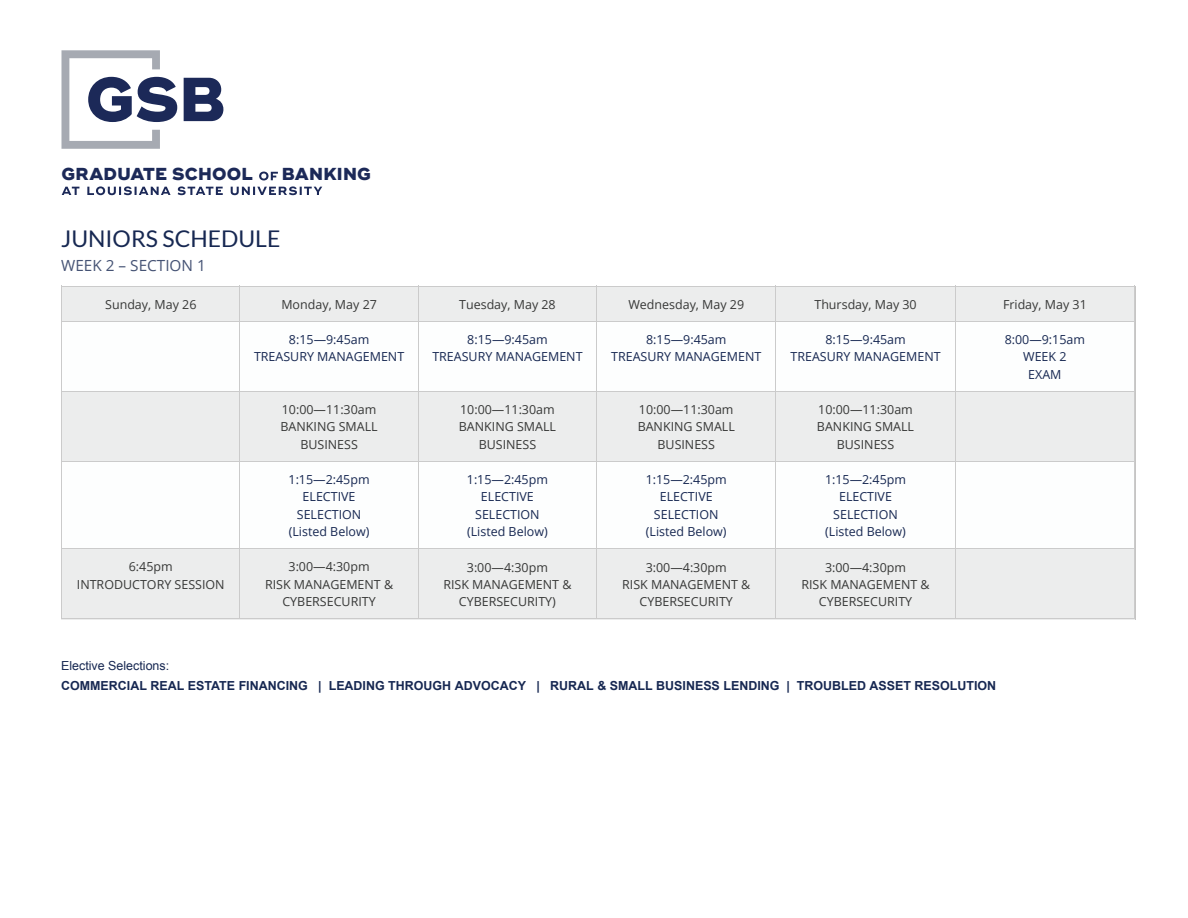
<style>
.page{position:relative;width:1188px;height:918px;background:#fff}
.page>*{position:absolute;margin:0;border:0;box-sizing:border-box;transform-origin:0 0}
.t1{font:800 61.95px "Ridley Grotesk";color:#1c2958}
.t2{font:22.95px "Lato";color:#172852}
.t3{font:800 17.4px "Ridley Grotesk";letter-spacing:.01em;color:#1c2958}
.t4{font:15.3px "Open Sans";color:#172852}
.t5{font:12.45px/17.2px "Open Sans";color:#373837;text-align:center}
.t6{font:12.45px/17.2px "Open Sans";color:#172852;text-align:center}
.t7{font:700 12.45px "Arial";color:#172852}
.t8{font:12.45px "Arial";color:#172852}
</style>
<div class="page">
<div style="left:61px;top:286px;width:1074px;height:333px;background:#eceded"></div>
<div style="left:61px;top:321px;width:179px;height:70px;background:#fdfefe"></div>
<div style="left:240px;top:321px;width:178px;height:70px;background:#fdfefe"></div>
<div style="left:418px;top:321px;width:178px;height:70px;background:#fdfefe"></div>
<div style="left:596px;top:321px;width:179px;height:70px;background:#fdfefe"></div>
<div style="left:775px;top:321px;width:180px;height:70px;background:#fdfefe"></div>
<div style="left:955px;top:321px;width:179px;height:70px;background:#fdfefe"></div>
<div style="left:61px;top:461px;width:179px;height:87px;background:#fdfefe"></div>
<div style="left:240px;top:461px;width:178px;height:87px;background:#fdfefe"></div>
<div style="left:418px;top:461px;width:178px;height:87px;background:#fdfefe"></div>
<div style="left:596px;top:461px;width:179px;height:87px;background:#fdfefe"></div>
<div style="left:775px;top:461px;width:180px;height:87px;background:#fdfefe"></div>
<div style="left:955px;top:461px;width:179px;height:87px;background:#fdfefe"></div>
<hr style="left:955px;top:618px;width:180px;height:1px;background:#cbcbcb">
<hr style="left:1134px;top:548px;width:1px;height:71px;background:#cbcbcb">
<hr style="left:775px;top:618px;width:181px;height:1px;background:#cbcbcb">
<hr style="left:955px;top:548px;width:1px;height:71px;background:#cbcbcb">
<hr style="left:596px;top:618px;width:180px;height:1px;background:#cbcbcb">
<hr style="left:775px;top:548px;width:1px;height:71px;background:#cbcbcb">
<hr style="left:418px;top:618px;width:179px;height:1px;background:#cbcbcb">
<hr style="left:596px;top:548px;width:1px;height:71px;background:#cbcbcb">
<hr style="left:240px;top:618px;width:179px;height:1px;background:#cbcbcb">
<hr style="left:418px;top:548px;width:1px;height:71px;background:#cbcbcb">
<hr style="left:61px;top:618px;width:179px;height:1px;background:#cbcbcb">
<hr style="left:61px;top:548px;width:1px;height:71px;background:#cbcbcb">
<hr style="left:240px;top:548px;width:1px;height:71px;background:#cbcbcb">
<hr style="left:955px;top:548px;width:180px;height:1px;background:#cbcbcb">
<hr style="left:1134px;top:461px;width:1px;height:88px;background:#cbcbcb">
<hr style="left:775px;top:548px;width:181px;height:1px;background:#cbcbcb">
<hr style="left:955px;top:461px;width:1px;height:88px;background:#cbcbcb">
<hr style="left:596px;top:548px;width:180px;height:1px;background:#cbcbcb">
<hr style="left:775px;top:461px;width:1px;height:88px;background:#cbcbcb">
<hr style="left:418px;top:548px;width:179px;height:1px;background:#cbcbcb">
<hr style="left:596px;top:461px;width:1px;height:88px;background:#cbcbcb">
<hr style="left:240px;top:548px;width:179px;height:1px;background:#cbcbcb">
<hr style="left:418px;top:461px;width:1px;height:88px;background:#cbcbcb">
<hr style="left:61px;top:548px;width:179px;height:1px;background:#cbcbcb">
<hr style="left:61px;top:461px;width:1px;height:88px;background:#cbcbcb">
<hr style="left:240px;top:461px;width:1px;height:88px;background:#cbcbcb">
<hr style="left:955px;top:461px;width:180px;height:1px;background:#cbcbcb">
<hr style="left:1134px;top:391px;width:1px;height:71px;background:#cbcbcb">
<hr style="left:775px;top:461px;width:181px;height:1px;background:#cbcbcb">
<hr style="left:955px;top:391px;width:1px;height:71px;background:#cbcbcb">
<hr style="left:596px;top:461px;width:180px;height:1px;background:#cbcbcb">
<hr style="left:775px;top:391px;width:1px;height:71px;background:#cbcbcb">
<hr style="left:418px;top:461px;width:179px;height:1px;background:#cbcbcb">
<hr style="left:596px;top:391px;width:1px;height:71px;background:#cbcbcb">
<hr style="left:240px;top:461px;width:179px;height:1px;background:#cbcbcb">
<hr style="left:418px;top:391px;width:1px;height:71px;background:#cbcbcb">
<hr style="left:61px;top:461px;width:179px;height:1px;background:#cbcbcb">
<hr style="left:61px;top:391px;width:1px;height:71px;background:#cbcbcb">
<hr style="left:240px;top:391px;width:1px;height:71px;background:#cbcbcb">
<hr style="left:955px;top:391px;width:180px;height:1px;background:#cbcbcb">
<hr style="left:1134px;top:321px;width:1px;height:71px;background:#cbcbcb">
<hr style="left:775px;top:391px;width:181px;height:1px;background:#cbcbcb">
<hr style="left:955px;top:321px;width:1px;height:71px;background:#cbcbcb">
<hr style="left:596px;top:391px;width:180px;height:1px;background:#cbcbcb">
<hr style="left:775px;top:321px;width:1px;height:71px;background:#cbcbcb">
<hr style="left:418px;top:391px;width:179px;height:1px;background:#cbcbcb">
<hr style="left:596px;top:321px;width:1px;height:71px;background:#cbcbcb">
<hr style="left:240px;top:391px;width:179px;height:1px;background:#cbcbcb">
<hr style="left:418px;top:321px;width:1px;height:71px;background:#cbcbcb">
<hr style="left:61px;top:391px;width:179px;height:1px;background:#cbcbcb">
<hr style="left:61px;top:321px;width:1px;height:71px;background:#cbcbcb">
<hr style="left:240px;top:321px;width:1px;height:71px;background:#cbcbcb">
<hr style="left:955px;top:286px;width:180px;height:1px;background:#cbcbcb">
<hr style="left:955px;top:321px;width:180px;height:1px;background:#cbcbcb">
<hr style="left:1134px;top:286px;width:1px;height:36px;background:#cbcbcb">
<hr style="left:775px;top:286px;width:181px;height:1px;background:#cbcbcb">
<hr style="left:775px;top:321px;width:181px;height:1px;background:#cbcbcb">
<hr style="left:955px;top:286px;width:1px;height:36px;background:#cbcbcb">
<hr style="left:596px;top:286px;width:180px;height:1px;background:#cbcbcb">
<hr style="left:596px;top:321px;width:180px;height:1px;background:#cbcbcb">
<hr style="left:775px;top:286px;width:1px;height:36px;background:#cbcbcb">
<hr style="left:418px;top:286px;width:179px;height:1px;background:#cbcbcb">
<hr style="left:418px;top:321px;width:179px;height:1px;background:#cbcbcb">
<hr style="left:596px;top:286px;width:1px;height:36px;background:#cbcbcb">
<hr style="left:240px;top:286px;width:179px;height:1px;background:#cbcbcb">
<hr style="left:240px;top:321px;width:179px;height:1px;background:#cbcbcb">
<hr style="left:418px;top:286px;width:1px;height:36px;background:#cbcbcb">
<hr style="left:61px;top:286px;width:179px;height:1px;background:#cbcbcb">
<hr style="left:61px;top:321px;width:179px;height:1px;background:#cbcbcb">
<hr style="left:61px;top:286px;width:1px;height:36px;background:#cbcbcb">
<hr style="left:240px;top:286px;width:1px;height:36px;background:#cbcbcb">
<svg style="left:61px;top:50px;width:99px;height:99px"></svg>
<svg style="left:259px;top:172px;width:19px;height:8px"></svg>
<svg style="left:62px;top:186px;width:260px;height:9px"></svg>
<h1 class="t1" style="left:86px;top:61px;width:141px">GSB</h1>
<h3 class="t3" style="left:61px;top:164px;width:193px">GRADUATE SCHOOL</h3>
<h3 class="t3" style="left:282px;top:164px;width:91px">BANKING</h3>
<h2 class="t2" style="left:61px;top:225px;width:221px">JUNIORS SCHEDULE</h2>
<p class="t4" style="left:61px;top:254px;width:146px">WEEK 2 – SECTION 1</p>
<p class="t5" style="left:105px;top:295px;width:93px">Sunday, May 26</p>
<p class="t5" style="left:281px;top:295px;width:97px">Monday, May 27</p>
<p class="t5" style="left:459px;top:295px;width:98px">Tuesday, May 28</p>
<p class="t5" style="left:628px;top:295px;width:117px">Wednesday, May 29</p>
<p class="t5" style="left:814px;top:295px;width:104px">Thursday, May 30</p>
<p class="t5" style="left:1003px;top:295px;width:85px">Friday, May 31</p>
<p class="t6" style="left:254px;top:331px;width:152px">8:15—9:45am<br>TREASURY MANAGEMENT</p>
<p class="t6" style="left:432px;top:331px;width:152px">8:15—9:45am<br>TREASURY MANAGEMENT</p>
<p class="t6" style="left:611px;top:331px;width:152px">8:15—9:45am<br>TREASURY MANAGEMENT</p>
<p class="t6" style="left:790px;top:331px;width:152px">8:15—9:45am<br>TREASURY MANAGEMENT</p>
<p class="t6" style="left:1005px;top:331px;width:82px">8:00—9:15am<br>WEEK 2<br>EXAM</p>
<p class="t5" style="left:281px;top:401px;width:99px">10:00—11:30am<br>BANKING SMALL<br>BUSINESS</p>
<p class="t5" style="left:459px;top:401px;width:99px">10:00—11:30am<br>BANKING SMALL<br>BUSINESS</p>
<p class="t5" style="left:638px;top:401px;width:99px">10:00—11:30am<br>BANKING SMALL<br>BUSINESS</p>
<p class="t5" style="left:817px;top:401px;width:99px">10:00—11:30am<br>BANKING SMALL<br>BUSINESS</p>
<p class="t6" style="left:289px;top:471px;width:83px">1:15—2:45pm<br>ELECTIVE<br>SELECTION (Listed Below)</p>
<p class="t6" style="left:467px;top:471px;width:83px">1:15—2:45pm<br>ELECTIVE<br>SELECTION (Listed Below)</p>
<p class="t6" style="left:646px;top:471px;width:83px">1:15—2:45pm<br>ELECTIVE<br>SELECTION (Listed Below)</p>
<p class="t6" style="left:825px;top:471px;width:83px">1:15—2:45pm<br>ELECTIVE<br>SELECTION (Listed Below)</p>
<p class="t5" style="left:77px;top:558px;width:149px">6:45pm<br>INTRODUCTORY SESSION</p>
<p class="t5" style="left:265px;top:558px;width:130px">3:00—4:30pm<br>RISK MANAGEMENT &amp;<br>CYBERSECURITY</p>
<p class="t5" style="left:443px;top:558px;width:130px">3:00—4:30pm<br>RISK MANAGEMENT &amp;<br>CYBERSECURITY)</p>
<p class="t5" style="left:622px;top:558px;width:130px">3:00—4:30pm<br>RISK MANAGEMENT &amp;<br>CYBERSECURITY</p>
<p class="t5" style="left:801px;top:558px;width:130px">3:00—4:30pm<br>RISK MANAGEMENT &amp;<br>CYBERSECURITY</p>
<p class="t8" style="left:61px;top:658px;width:110px">Elective Selections:</p>
<p class="t7" style="left:61px;top:678px;width:937px">COMMERCIAL REAL ESTATE FINANCING | LEADING THROUGH ADVOCACY | RURAL &amp; SMALL BUSINESS LENDING | TROUBLED ASSET RESOLUTION</p>
</div>
